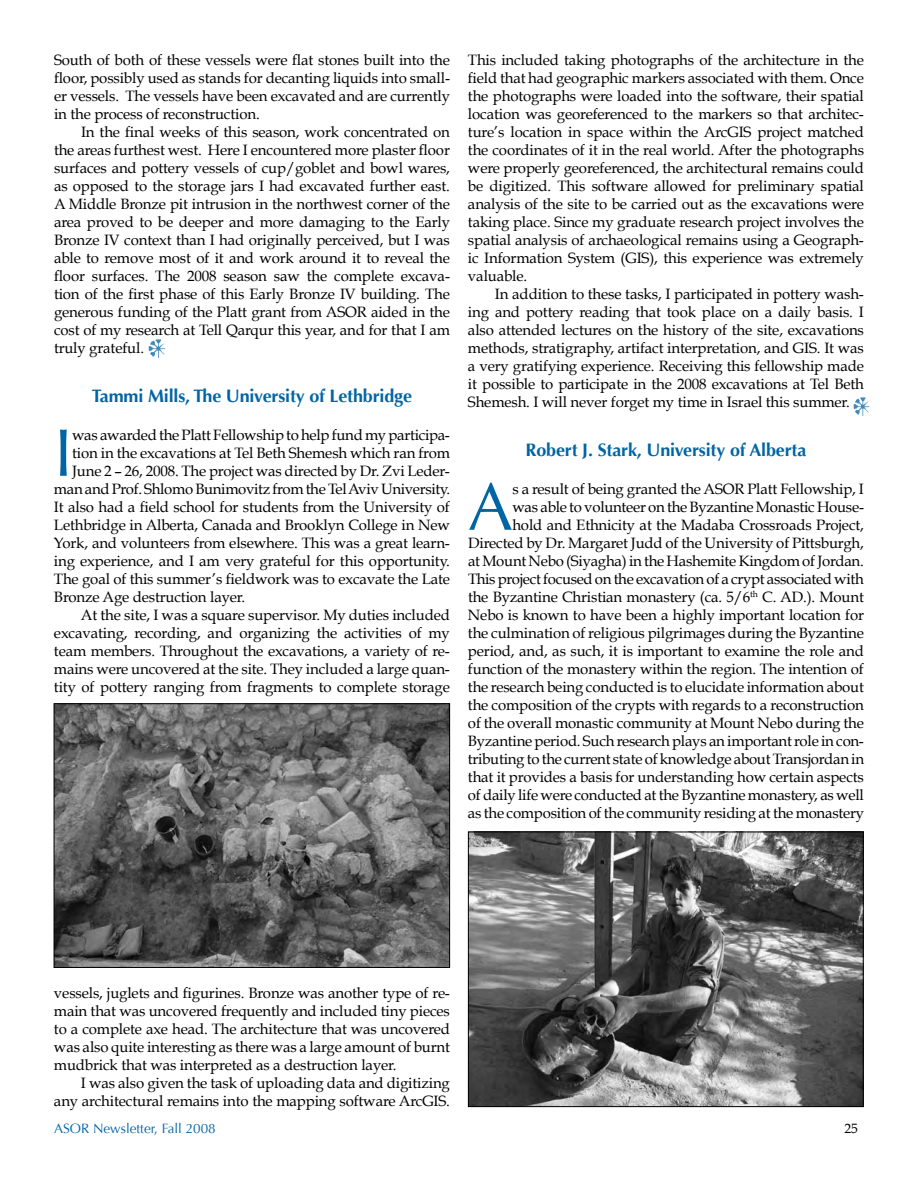
<style>
.page{position:relative;width:918px;height:1188px;background:#fff}
.page>*{position:absolute;margin:0;border:0;box-sizing:border-box;transform-origin:0 0}
.t1{font:67.65px "Optima";color:#0065a4}
.t2{font:700 18px "Optima";letter-spacing:-.01em;color:#0065a4}
.t3{font:15px/18px "Book Antiqua";letter-spacing:-.01em;color:#000;text-align:justify}
.t4{font:13.5px "Optima";color:#0065a4}
.t5{font:13.5px "Book Antiqua";color:#000}
</style>
<div class="page">
<img style="left:56px;top:705px;width:392px;height:261px">
<div style="left:54px;top:703px;width:396px;height:265px;border:1px solid #000"></div>
<img style="left:470px;top:834px;width:392px;height:271px">
<div style="left:468px;top:832px;width:396px;height:275px;border:1px solid #000"></div>
<img style="left:149px;top:339px;width:17px;height:19px">
<img style="left:853px;top:397px;width:17px;height:18px">
<p class="t3" style="left:54px;top:51px;width:398px">South of both of these vessels were flat stones built into the floor, possibly used as stands for decanting liquids into small&shy;er vessels. The vessels have been excavated and are currently in the process of reconstruction.</p>
<p class="t3" style="left:54px;top:123px;width:398px;text-indent:27px">In the final weeks of this season, work concentrated on the areas furthest west. Here I encountered more plaster floor surfaces and pottery vessels of cup/goblet and bowl wares, as opposed to the storage jars I had excavated further east.<br>A Middle Bronze pit intrusion in the northwest corner of the area proved to be deeper and more damaging to the Early Bronze IV context than I had originally perceived, but I was able to remove most of it and work around it to reveal the floor surfaces. The 2008 season saw the complete excava&shy;tion of the first phase of this Early Bronze IV building. The generous funding of the Platt grant from ASOR aided in the cost of my research at Tell Qarqur this year, and for that I am truly grateful.</p>
<p class="t2" style="left:92px;top:385px;width:322px">Tammi Mills, The University of Lethbridge</p>
<h1 class="t1" style="left:54px;top:414px;width:20px">I</h1>
<p class="t3" style="left:72px;top:426px;width:379px">was awarded the Platt Fellowship to help fund my participa-</p>
<p class="t3" style="left:72px;top:444px;width:379px">tion in the excavations at Tel Beth Shemesh which ran from</p>
<p class="t3" style="left:72px;top:462px;width:379px">June 2 – 26, 2008. The project was directed by Dr. Zvi Leder-</p>
<p class="t3" style="left:54px;top:480px;width:398px">man and Prof. Shlomo Bunimovitz from the Tel Aviv University.</p>
<p class="t3" style="left:54px;top:498px;width:397px">It also had a field school for students from the University of</p>
<p class="t3" style="left:54px;top:516px;width:398px">Lethbridge in Alberta, Canada and Brooklyn College in New</p>
<p class="t3" style="left:54px;top:534px;width:397px">York, and volunteers from elsewhere. This was a great learn-</p>
<p class="t3" style="left:54px;top:552px;width:398px">ing experience, and I am very grateful for this opportunity.</p>
<p class="t3" style="left:54px;top:570px;width:398px">The goal of this summer’s fieldwork was to excavate the Late</p>
<p class="t3" style="left:54px;top:588px;width:193px">Bronze Age destruction layer.</p>
<p class="t3" style="left:81px;top:606px;width:370px">At the site, I was a square supervisor. My duties included</p>
<p class="t3" style="left:54px;top:624px;width:397px">excavating, recording, and organizing the activities of my</p>
<p class="t3" style="left:54px;top:642px;width:397px">team members. Throughout the excavations, a variety of re-</p>
<p class="t3" style="left:54px;top:660px;width:397px">mains were uncovered at the site. They included a large quan-</p>
<p class="t3" style="left:54px;top:678px;width:397px">tity of pottery ranging from fragments to complete storage</p>
<p class="t3" style="left:468px;top:51px;width:398px">This included taking photographs of the architecture in the field that had geographic markers associated with them. Once the photographs were loaded into the software, their spatial location was georeferenced to the markers so that architec&shy;ture’s location in space within the ArcGIS project matched the coordinates of it in the real world. After the photographs were properly georeferenced, the architectural remains could be digitized. This software allowed for preliminary spatial analysis of the site to be carried out as the excavations were taking place. Since my graduate research project involves the spatial analysis of archaeological remains using a Geograph&shy;ic Information System (GIS), this experience was extremely valuable.</p>
<p class="t3" style="left:468px;top:285px;width:398px;text-indent:27px">In addition to these tasks, I participated in pottery wash&shy;ing and pottery reading that took place on a daily basis. I also attended lectures on the history of the site, excavations methods, stratigraphy, artifact interpretation, and GIS. It was a very gratifying experience. Receiving this fellowship made it possible to participate in the 2008 excavations at Tel Beth Shemesh. I will never forget my time in Israel this summer.</p>
<p class="t2" style="left:526px;top:439px;width:282px">Robert J. Stark, University of Alberta</p>
<h1 class="t1" style="left:468px;top:468px;width:47px">A</h1>
<p class="t3" style="left:468px;top:480px;width:398px;text-align:right">s a result of being granted the ASOR Platt Fellowship, I<br>was able to volunteer on the Byzantine Monastic House-<br>hold and Ethnicity at the Madaba Crossroads Project, Directed by Dr. Margaret Judd of the University of Pittsburgh, at Mount Nebo (Siyagha) in the Hashemite Kingdom of Jordan.<br>This project focused on the excavation of a crypt associated with the Byzantine Christian monastery (ca. 5/6<sup>th</sup> C. AD.). Mount Nebo is known to have been a highly important location for the culmination of religious pilgrimages during the Byzantine period, and, as such, it is important to examine the role and function of the monastery within the region. The intention of the research being conducted is to elucidate information about the composition of the crypts with regards to a reconstruction of the overall monastic community at Mount Nebo during the Byzantine period. Such research plays an important role in con&shy;tributing to the current state of knowledge about Transjordan in that it provides a basis for understanding how certain aspects of daily life were conducted at the Byzantine monastery, as well as the composition of the community residing at the monastery</p>
<p class="t3" style="left:54px;top:984px;width:398px">vessels, juglets and figurines. Bronze was another type of re&shy;main that was uncovered frequently and included tiny pieces to a complete axe head. The architecture that was uncovered was also quite interesting as there was a large amount of burnt mudbrick that was interpreted as a destruction layer.</p>
<p class="t3" style="left:54px;top:1074px;width:398px;text-align:right">I was also given the task of uploading data and digitizing any architectural remains into the mapping software ArcGIS.</p>
<p class="t4" style="left:54px;top:1120px;width:163px">ASOR Newsletter, Fall 2008</p>
<p class="t5" style="left:845px;top:1120px;width:15px">25</p>
</div>
